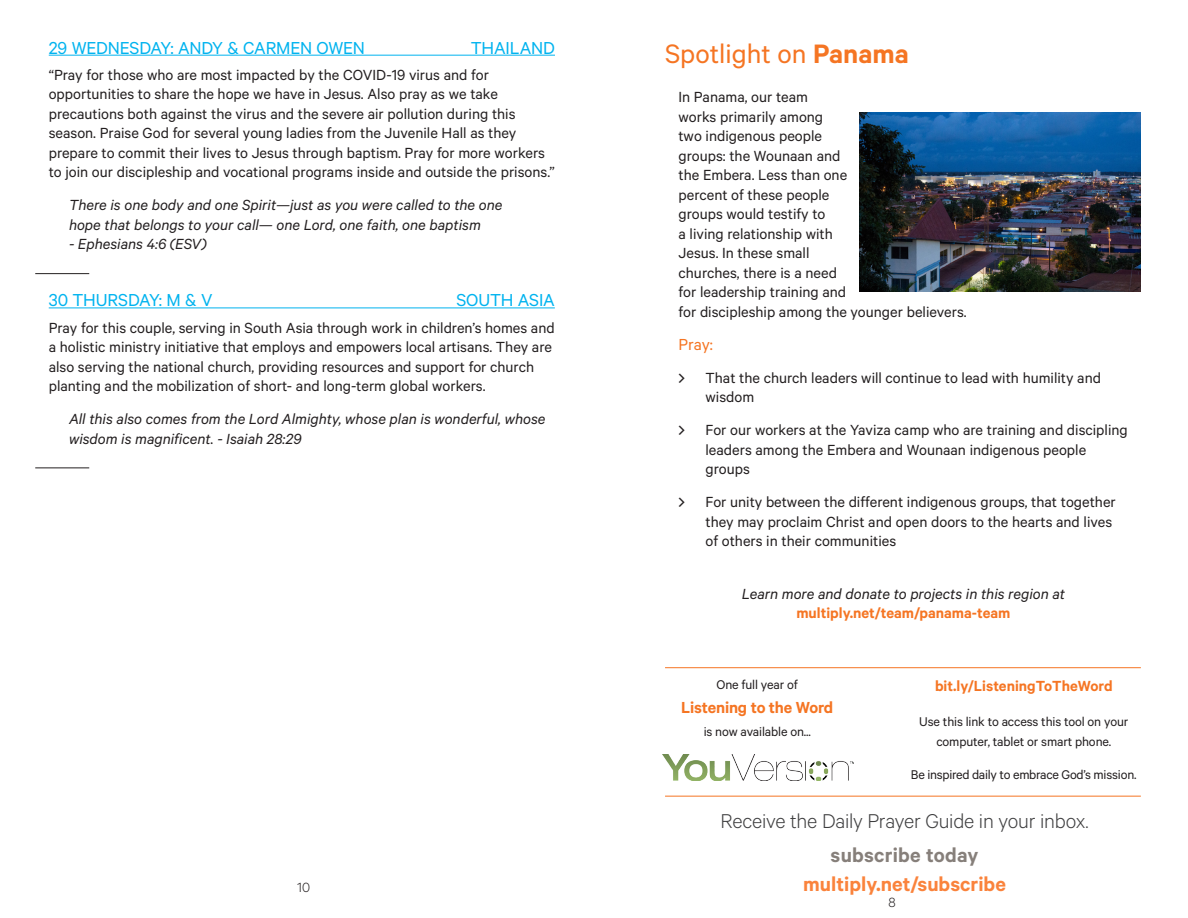
<style>
.page{position:relative;width:1188px;height:918px;background:#fff}
.page>*{position:absolute;margin:0;border:0;box-sizing:border-box;transform-origin:0 0}
.Weekday_Body{font:30px "Calibre";color:#f57523}
.t1{font:300 22.5px "Calibre";letter-spacing:-.01em;color:#3e3e3f}
.t2{font:600 22.5px "Calibre";color:#fa833c}
.t3{font:600 22.5px "Calibre";letter-spacing:.01em;color:#867f7a}
.Weekday_Header{font:19.5px "Calibre";letter-spacing:-.01em;color:#00b3ef}
.Weekday_Body-2{font:600 18px "Calibre";letter-spacing:-.01em;color:#f57523}
.Weekday_Body-3{font:18px "Calibre";color:#f57523}
.Weekday_Body-4{font:16.5px/19.5px "Calibre";color:#231f20}
.Weekday_Scripture{font:italic 16.5px/19.5px "Calibre";color:#231f20}
.Weekday_Body-5{font:600 16.5px "Calibre";color:#f57523}
.Weekday_Body-6{font:italic 16.5px "Calibre";color:#231f20}
.t4{font:300 15px "Calibre";color:#231f20}
.Weekday_Body-7{font:14.25px/19.5px "Calibre";letter-spacing:-.01em;color:#231f20;text-align:center}
.s1{font-weight:600}
</style>
<div class="page">
<hr style="left:49px;top:55px;width:506px;height:1px;background:#00b3ef">
<hr style="left:35px;top:273px;width:54px;height:1px;background:#231f20">
<hr style="left:49px;top:308px;width:506px;height:1px;background:#00b3ef">
<hr style="left:35px;top:468px;width:54px;height:1px;background:#231f20">
<img style="left:662px;top:754px;width:192px;height:26px">
<hr style="left:665px;top:667px;width:476px;height:1px;background:#f57523">
<hr style="left:665px;top:796px;width:476px;height:1px;background:#f57523">
<img style="left:859px;top:112px;width:282px;height:179px">
<p class="Weekday_Header" style="left:49px;top:36px;width:318px">29 WEDNESDAY: ANDY &amp; CARMEN OWEN</p>
<p class="Weekday_Header" style="left:471px;top:36px;width:86px">THAILAND</p>
<p class="Weekday_Body-4" style="left:49px;top:64px;width:507px">“Pray for those who are most impacted by the COVID-19 virus and for opportunities to share the hope we have in Jesus. Also pray as we take precautions both against the virus and the severe air pollution during this season. Praise God for several young ladies from the Juvenile Hall as they prepare to commit their lives to Jesus through baptism. Pray for more workers to join our discipleship and vocational programs inside and outside the prisons.”</p>
<p class="Weekday_Scripture" style="left:69px;top:195px;width:435px">There is one body and one Spirit—just as you were called to the one hope that belongs to your call— one Lord, one faith, one baptism</p>
<p class="Weekday_Scripture" style="left:69px;top:234px;width:139px">- Ephesians 4:6 (ESV)</p>
<p class="Weekday_Header" style="left:49px;top:289px;width:165px">30 THURSDAY: M &amp; V</p>
<p class="Weekday_Header" style="left:456px;top:289px;width:100px">SOUTH ASIA</p>
<p class="Weekday_Body-4" style="left:49px;top:317px;width:508px">Pray for this couple, serving in South Asia through work in children’s homes and a holistic ministry initiative that employs and empowers local artisans. They are also serving the national church, providing resources and support for church planting and the mobilization of short- and long-term global workers.</p>
<p class="Weekday_Scripture" style="left:69px;top:409px;width:478px">All this also comes from the Lord Almighty, whose plan is wonderful, whose wisdom is magnificent. - Isaiah 28:29</p>
<p class="t4" style="left:297px;top:878px;width:14px">10</p>
<p class="Weekday_Body" style="left:665px;top:36px;width:245px">Spotlight on <span class="s1">Panama</span></p>
<p class="Weekday_Body-4" style="left:679px;top:87px;width:290px">In Panama, our team<br>works primarily among<br>two indigenous people<br>groups: the Wounaan and<br>the Embera. Less than one<br>percent of these people<br>groups would testify to<br>a living relationship with<br>Jesus. In these small<br>churches, there is a need<br>for leadership training and<br>for discipleship among the younger believers.</p>
<p class="Weekday_Body-3" style="left:679px;top:334px;width:36px">Pray:</p>
<p class="Weekday_Body-4" style="left:706px;top:367px;width:397px;text-indent:-27px">&gt; That the church leaders will continue to lead with humility and wisdom</p>
<p class="Weekday_Body-4" style="left:706px;top:420px;width:424px;text-indent:-27px">&gt; For our workers at the Yaviza camp who are training and discipling leaders among the Embera and Wounaan indigenous people groups</p>
<p class="Weekday_Body-4" style="left:706px;top:492px;width:412px;text-indent:-27px">&gt; For unity between the different indigenous groups, that together they may proclaim Christ and open doors to the hearts and lives of others in their communities</p>
<p class="Weekday_Body-6" style="left:742px;top:584px;width:325px">Learn more and donate to projects in this region at</p>
<p class="Weekday_Body-5" style="left:796px;top:603px;width:216px">multiply.net/team/panama-team</p>
<p class="Weekday_Body-7" style="left:717px;top:675px;width:83px">One full year of</p>
<p class="Weekday_Body-2" style="left:681px;top:696px;width:153px">Listening to the Word</p>
<p class="Weekday_Body-7" style="left:704px;top:721px;width:109px">is now available on...</p>
<p class="Weekday_Body-5" style="left:935px;top:676px;width:179px">bit.ly/ListeningToTheWord</p>
<p class="Weekday_Body-7" style="left:919px;top:712px;width:211px">Use this link to access this tool on your computer, tablet or smart phone.</p>
<p class="Weekday_Body-7" style="left:911px;top:764px;width:227px">Be inspired daily to embrace God’s mission.</p>
<p class="t1" style="left:720px;top:808px;width:370px">Receive the Daily Prayer Guide in your inbox.</p>
<p class="t3" style="left:831px;top:841px;width:150px">subscribe today</p>
<p class="t2" style="left:803px;top:871px;width:204px">multiply.net/subscribe</p>
<p class="t4" style="left:888px;top:893px;width:9px">8</p>
</div>
